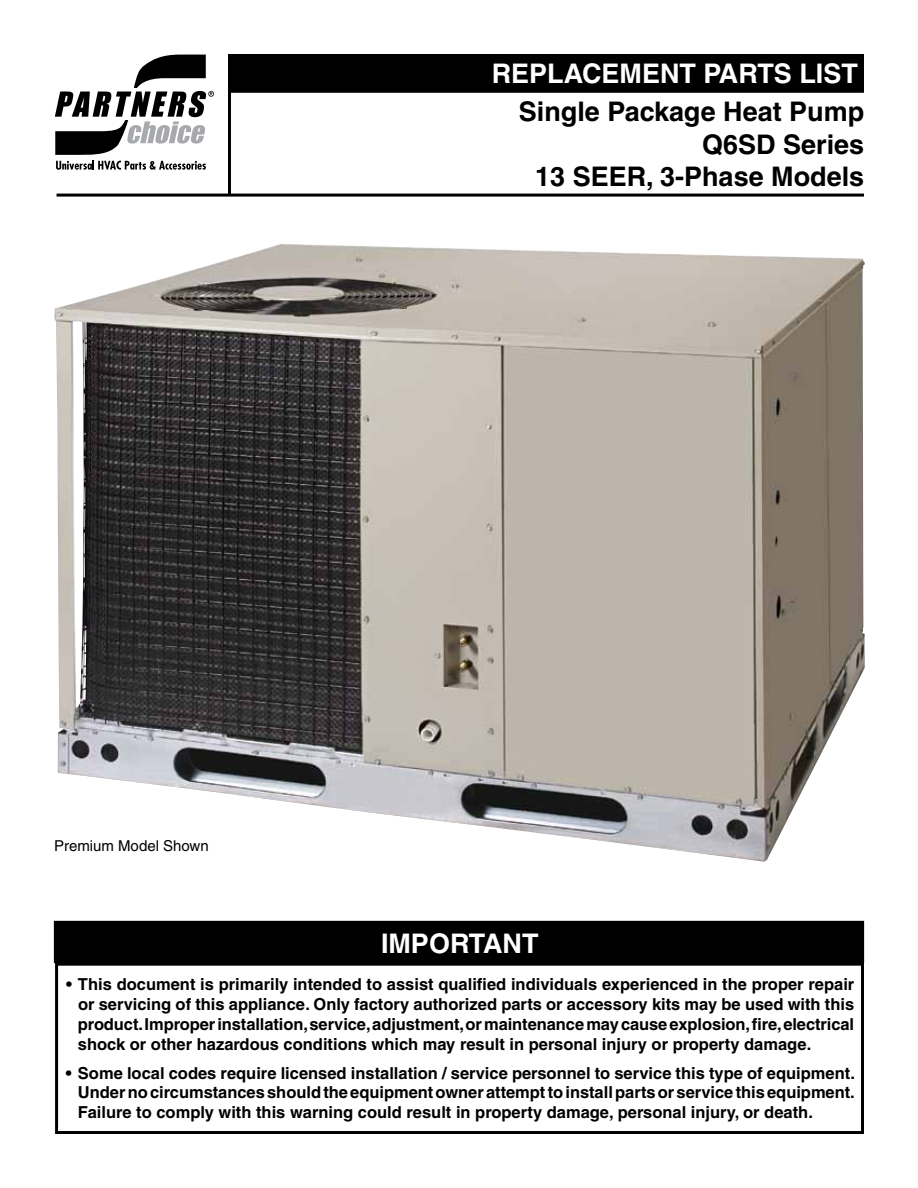
<style>
.page{position:relative;width:918px;height:1188px;background:#fff}
.page>*{position:absolute;margin:0;border:0;box-sizing:border-box;transform-origin:0 0}
.t1{font:700 27px/32.4px "Helvetica";color:#000;text-align:right}
.t2{font:700 27px "Helvetica";color:#fff}
.t3{font:700 16.5px/19.8px "Helvetica";color:#000;text-align:justify}
.t4{font:15px "Helvetica";color:#000}
</style>
<div class="page">
<hr style="left:228px;top:54px;width:3px;height:141px;background:#000">
<div style="left:232px;top:55px;width:631px;height:37px;background:#000"></div>
<div style="left:231px;top:54px;width:633px;height:39px;border:2px solid #000"></div>
<hr style="left:57px;top:194px;width:807px;height:3px;background:#000">
<svg style="left:55px;top:55px;width:159px;height:115px"></svg>
<img style="left:54px;top:244px;width:811px;height:618px">
<div style="left:55px;top:963px;width:809px;height:171px;border:3px solid #000"></div>
<div style="left:54px;top:921px;width:810px;height:42px;background:#000"></div>
<h1 class="t2" style="left:492px;top:57px;width:368px">REPLACEMENT PARTS LIST</h1>
<h1 class="t1" style="left:519px;top:95px;width:347px">Single Package Heat Pump<br>Q6SD Series<br>13 SEER, 3-Phase Models</h1>
<p class="t4" style="left:54px;top:837px;width:156px">Premium Model Shown</p>
<h1 class="t2" style="left:381px;top:927px;width:159px">IMPORTANT</h1>
<p class="t3" style="left:78px;top:974px;width:778px;text-indent:-12px">• This document is primarily intended to assist qualified individuals experienced in the proper repair or servicing of this appliance. Only factory authorized parts or accessory kits may be used with this product.Improperinstallation,service,adjustment,ormaintenancemaycauseexplosion,fire,electrical shock or other hazardous conditions which may result in personal injury or property damage.</p>
<p class="t3" style="left:78px;top:1063px;width:778px;text-indent:-12px">• Some local codes require licensed installation / service personnel to service this type of equipment.<br>Undernocircumstancesshouldtheequipmentownerattempttoinstallpartsorservicethisequipment.<br>Failure to comply with this warning could result in property damage, personal injury, or death.</p>
</div>
